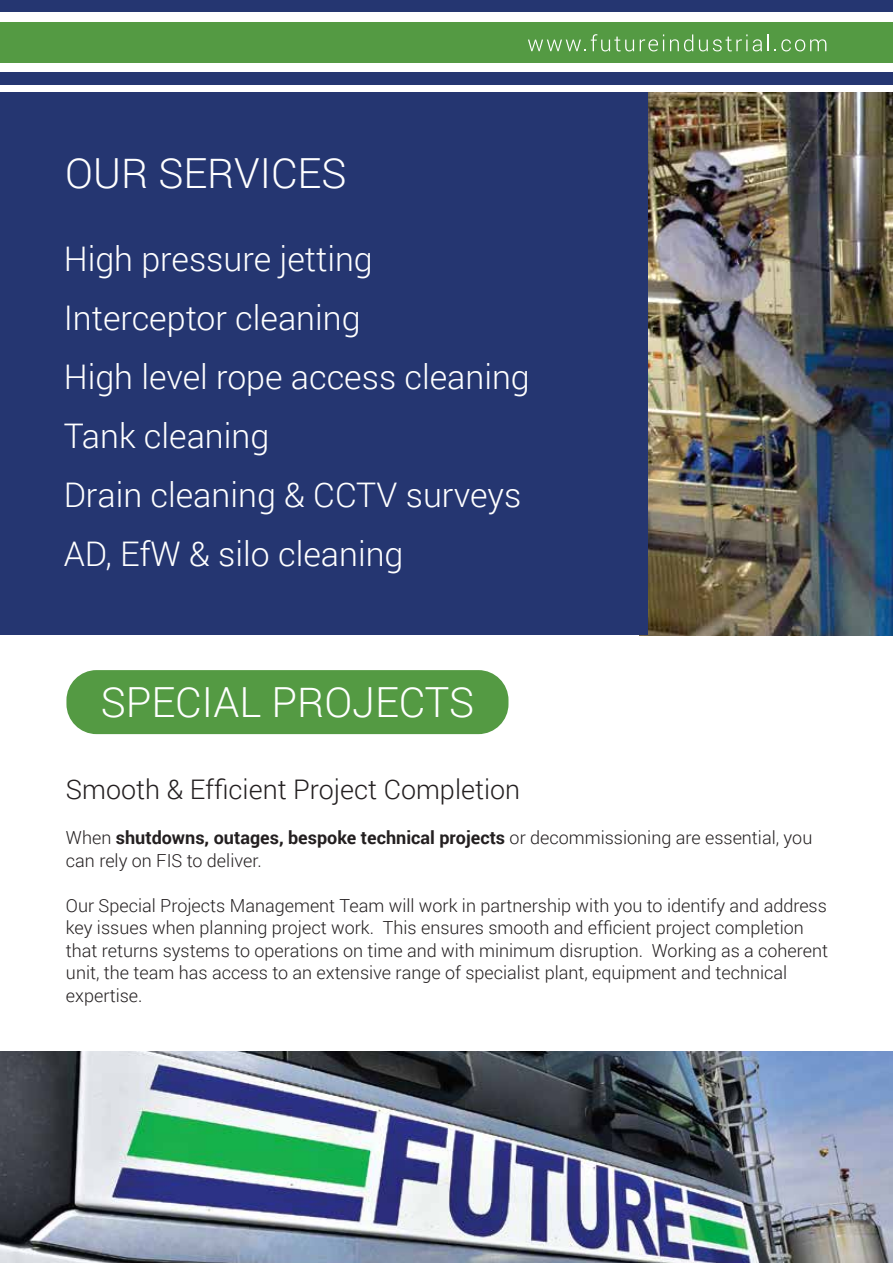
<style>
.page{position:relative;width:893px;height:1263px;background:#fff}
.page>*{position:absolute;margin:0;border:0;box-sizing:border-box;transform-origin:0 0}
.t1{font:300 41.55px "Roboto";color:#fff}
.t2{font:300 33.9px/58.9px "Roboto";color:#fff}
.t3{font:300 27px "Roboto";color:#231f20}
.t4{font:300 18px/22.5px "Roboto";color:#231f20}
.s1{font-weight:700}
</style>
<div class="page">
<img style="left:648px;top:92px;width:245px;height:543px">
<div style="left:66px;top:670px;width:442px;height:64px;background:#549a43;border-radius:30px"></div>
<div style="left:0;top:92px;width:648px;height:543px;background:#253671"></div>
<img style="left:0;top:1051px;width:893px;height:212px">
<div style="left:0;top:0;width:893px;height:11px;background:#253671"></div>
<div style="left:0;top:23px;width:893px;height:40px;background:#549a43"></div>
<div style="left:0;top:72px;width:893px;height:13px;background:#253671"></div>
<svg style="left:528px;top:34px;width:106px;height:17px"></svg>
<svg style="left:640px;top:34px;width:24px;height:17px"></svg>
<svg style="left:670px;top:34px;width:23px;height:17px"></svg>
<svg style="left:699px;top:34px;width:48px;height:17px"></svg>
<svg style="left:753px;top:34px;width:16px;height:17px"></svg>
<svg style="left:775px;top:39px;width:51px;height:12px"></svg>
<h1 class="t1" style="left:65px;top:144px;width:283px">OUR SERVICES</h1>
<h2 class="t2" style="left:64px;top:228px;width:468px">High pressure jetting<br>Interceptor cleaning<br>High level rope access cleaning<br>Tank cleaning<br>Drain cleaning &amp; CCTV surveys<br>AD, EfW &amp; silo cleaning</h2>
<h1 class="t1" style="left:101px;top:674px;width:375px">SPECIAL PROJECTS</h1>
<h3 class="t3" style="left:66px;top:771px;width:456px">Smooth &amp; Efficient Project Completion</h3>
<p class="t4" style="left:66px;top:826px;width:748px">When <span class="s1">shutdowns, outages, bespoke technical projects</span> or decommissioning are essential, you can rely on FIS to deliver.</p>
<p class="t4" style="left:66px;top:893px;width:763px">Our Special Projects Management Team will work in partnership with you to identify and address key issues when planning project work. This ensures smooth and efficient project completion that returns systems to operations on time and with minimum disruption. Working as a coherent unit, the team has access to an extensive range of specialist plant, equipment and technical expertise.</p>
</div>
